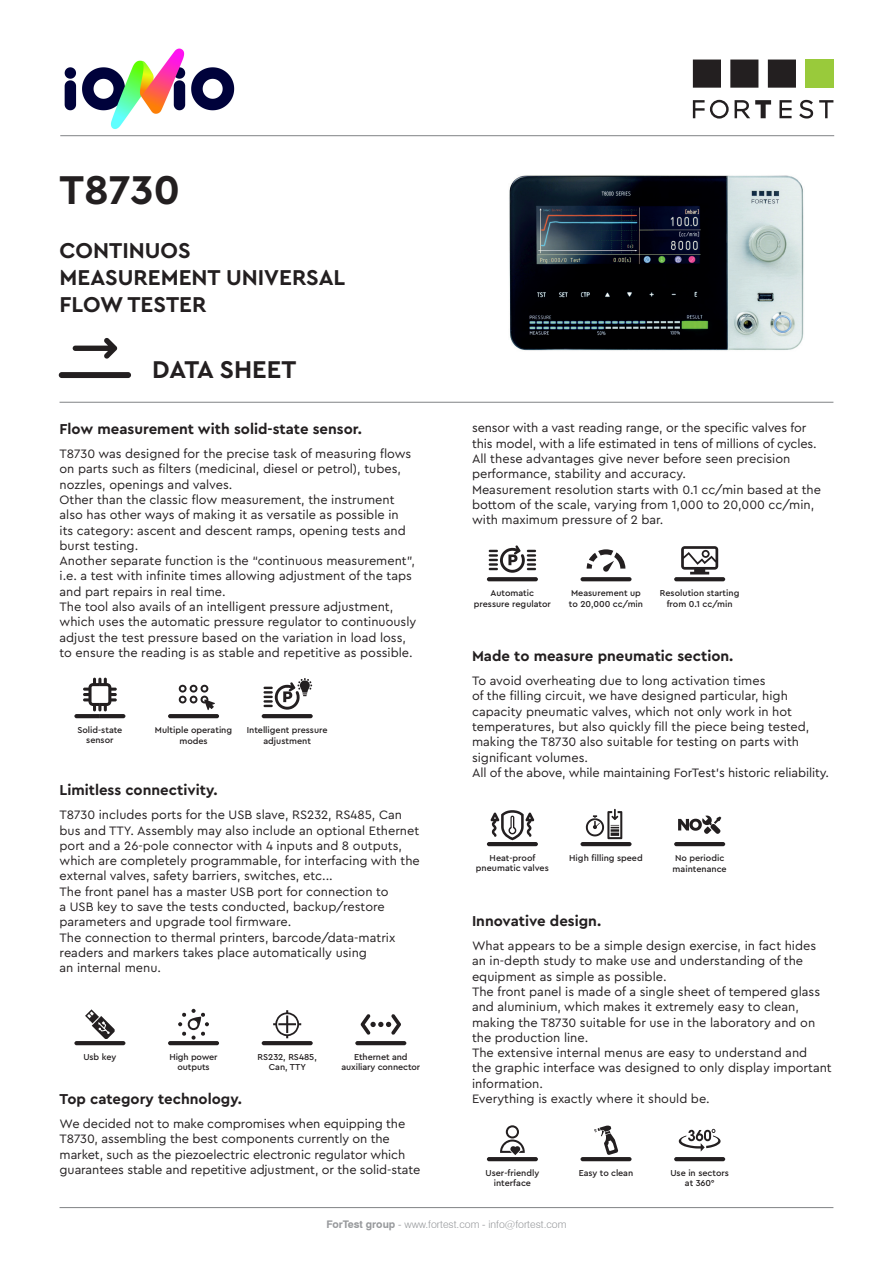
<style>
.page{position:relative;width:893px;height:1263px;background:#fff}
.page>*{position:absolute;margin:0;border:0;box-sizing:border-box;transform-origin:0 0}
.t1{font:700 42px "Cera Pro";color:#231f20}
.t2{font:700 25.35px "Cera Pro";color:#231f20}
.t3{font:700 22.5px "Cera Pro";color:#231f20}
.t4{font:700 15px "Cera Pro";color:#231f20}
.t5{font:12.75px/15.3px "Cera Pro";color:#231f20}
.t6{font:300 10.5px "Swiss 721 BT";color:#97999c}
.t7{font:500 9px/10.8px "Cera Pro";color:#231f20;text-align:center}
.s1{font-weight:700}
</style>
<div class="page">
<img style="left:60px;top:48px;width:178px;height:89px">
<hr style="left:60px;top:1207px;width:773px;height:1px;background:#808285">
<hr style="left:60px;top:135px;width:774px;height:1px;background:#808285">
<svg style="left:693px;top:100px;width:140px;height:19px"></svg>
<svg style="left:693px;top:60px;width:103px;height:28px"></svg>
<div style="left:805px;top:60px;width:28px;height:28px;background:#99ca3b"></div>
<svg style="left:73px;top:338px;width:44px;height:21px"></svg>
<div style="left:59px;top:372px;width:72px;height:6px;background:#231f20;border-radius:3px"></div>
<hr style="left:60px;top:402px;width:773px;height:1px;background:#808285">
<svg style="left:74px;top:1009px;width:51px;height:36px"></svg>
<hr style="left:168px;top:1041px;width:51px;height:4px;background:#231f20;border-radius:2px">
<svg style="left:178px;top:1009px;width:31px;height:31px"></svg>
<hr style="left:262px;top:1041px;width:51px;height:4px;background:#231f20;border-radius:2px">
<svg style="left:273px;top:1010px;width:28px;height:28px"></svg>
<hr style="left:355px;top:1041px;width:51px;height:4px;background:#231f20;border-radius:2px">
<svg style="left:361px;top:1014px;width:40px;height:21px"></svg>
<svg style="left:168px;top:685px;width:51px;height:33px"></svg>
<hr style="left:262px;top:714px;width:51px;height:4px;background:#231f20;border-radius:2px">
<svg style="left:263px;top:678px;width:49px;height:32px"></svg>
<svg style="left:487px;top:577px;width:51px;height:4px"></svg>
<svg style="left:489px;top:545px;width:47px;height:28px"></svg>
<svg style="left:580px;top:577px;width:52px;height:4px"></svg>
<svg style="left:587px;top:549px;width:38px;height:23px"></svg>
<svg style="left:674px;top:577px;width:51px;height:4px"></svg>
<svg style="left:681px;top:546px;width:37px;height:28px"></svg>
<hr style="left:674px;top:842px;width:51px;height:4px;background:#231f20;border-radius:2px">
<svg style="left:678px;top:815px;width:43px;height:19px"></svg>
<svg style="left:580px;top:809px;width:52px;height:37px"></svg>
<svg style="left:487px;top:810px;width:51px;height:36px"></svg>
<hr style="left:487px;top:1157px;width:51px;height:4px;background:#231f20;border-radius:2px">
<svg style="left:500px;top:1125px;width:25px;height:30px"></svg>
<svg style="left:580px;top:1125px;width:52px;height:36px"></svg>
<svg style="left:674px;top:1157px;width:51px;height:4px"></svg>
<svg style="left:679px;top:1129px;width:42px;height:22px"></svg>
<svg style="left:74px;top:678px;width:51px;height:40px"></svg>
<img style="left:509px;top:175px;width:295px;height:176px">
<p class="t1" style="left:60px;top:162px;width:122px">T8730</p>
<p class="t3" style="left:60px;top:236px;width:133px">CONTINUOS</p>
<p class="t3" style="left:60px;top:263px;width:287px">MEASUREMENT UNIVERSAL</p>
<p class="t3" style="left:60px;top:290px;width:148px">FLOW TESTER</p>
<h2 class="t2" style="left:152px;top:353px;width:145px">DATA SHEET</h2>
<p class="t4" style="left:60px;top:419px;width:304px">Flow measurement with solid-state sensor.</p>
<p class="t5" style="left:60px;top:445px;width:353px">T8730 was designed for the precise task of measuring flows on parts such as filters (medicinal, diesel or petrol), tubes, nozzles, openings and valves.</p>
<p class="t5" style="left:60px;top:491px;width:348px">Other than the classic flow measurement, the instrument also has other ways of making it as versatile as possible in its category: ascent and descent ramps, opening tests and burst testing.</p>
<p class="t5" style="left:60px;top:553px;width:357px">Another separate function is the “continuous measurement”, i.e. a test with infinite times allowing adjustment of the taps and part repairs in real time.</p>
<p class="t5" style="left:60px;top:598px;width:358px">The tool also avails of an intelligent pressure adjustment, which uses the automatic pressure regulator to continuously adjust the test pressure based on the variation in load loss, to ensure the reading is as stable and repetitive as possible.</p>
<p class="t7" style="left:77px;top:724px;width:47px">Solid-state</p>
<p class="t7" style="left:86px;top:735px;width:29px">sensor</p>
<p class="t7" style="left:155px;top:724px;width:79px">Multiple operating modes</p>
<p class="t7" style="left:247px;top:724px;width:82px">Intelligent pressure adjustment</p>
<p class="t4" style="left:60px;top:780px;width:160px">Limitless connectivity.</p>
<p class="t5" style="left:60px;top:807px;width:362px">T8730 includes ports for the USB slave, RS232, RS485, Can bus and TTY. Assembly may also include an optional Ethernet port and a 26-pole connector with 4 inputs and 8 outputs, which are completely programmable, for interfacing with the external valves, safety barriers, switches, etc...</p>
<p class="t5" style="left:60px;top:883px;width:331px">The front panel has a master USB port for connection to a USB key to save the tests conducted, backup/restore parameters and upgrade tool firmware.</p>
<p class="t5" style="left:60px;top:929px;width:337px">The connection to thermal printers, barcode/data-matrix readers and markers takes place automatically using</p>
<p class="t5" style="left:60px;top:960px;width:103px">an internal menu.</p>
<p class="t7" style="left:83px;top:1051px;width:35px">Usb key</p>
<p class="t7" style="left:169px;top:1051px;width:50px">High power</p>
<p class="t7" style="left:177px;top:1062px;width:34px">outputs</p>
<p class="t7" style="left:341px;top:1051px;width:80px">Ethernet and auxiliary connector</p>
<p class="t7" style="left:258px;top:1051px;width:61px">RS232, RS485,<br>Can, TTY</p>
<p class="t4" style="left:60px;top:1089px;width:184px">Top category technology.</p>
<p class="t5" style="left:60px;top:1115px;width:362px">We decided not to make compromises when equipping the T8730, assembling the best components currently on the market, such as the piezoelectric electronic regulator which guarantees stable and repetitive adjustment, or the solid-state</p>
<p class="t5" style="left:472px;top:420px;width:336px">sensor with a vast reading range, or the specific valves for</p>
<p class="t5" style="left:472px;top:435px;width:346px">this model, with a life estimated in tens of millions of cycles.</p>
<p class="t5" style="left:472px;top:450px;width:320px">All these advantages give never before seen precision performance, stability and accuracy.</p>
<p class="t5" style="left:472px;top:481px;width:351px">Measurement resolution starts with 0.1 cc/min based at the bottom of the scale, varying from 1,000 to 20,000 cc/min, with maximum pressure of 2 bar.</p>
<p class="t7" style="left:474px;top:587px;width:79px">Automatic pressure regulator</p>
<p class="t7" style="left:569px;top:587px;width:76px;text-align:left">Measurement up to 20,000 cc/min</p>
<p class="t7" style="left:660px;top:587px;width:81px">Resolution starting from 0.1 cc/min</p>
<p class="t4" style="left:472px;top:646px;width:263px">Made to measure pneumatic section.</p>
<p class="t5" style="left:472px;top:673px;width:295px">To avoid overheating due to long activation times</p>
<p class="t5" style="left:472px;top:688px;width:339px">of the filling circuit, we have designed particular, high capacity pneumatic valves, which not only work in hot temperatures, but also quickly fill the piece being tested, making the T8730 also suitable for testing on parts with significant volumes.</p>
<p class="t5" style="left:472px;top:764px;width:359px">All of the above, while maintaining ForTest’s historic reliability.</p>
<p class="t7" style="left:476px;top:852px;width:74px">Heat-proof pneumatic valves</p>
<p class="t7" style="left:569px;top:852px;width:75px">High filling speed</p>
<p class="t7" style="left:673px;top:852px;width:56px;text-align:left">No periodic maintenance</p>
<p class="t4" style="left:472px;top:911px;width:131px">Innovative design.</p>
<p class="t5" style="left:472px;top:937px;width:346px">What appears to be a simple design exercise, in fact hides</p>
<p class="t5" style="left:472px;top:953px;width:333px">an in-depth study to make use and understanding of the equipment as simple as possible.</p>
<p class="t5" style="left:472px;top:983px;width:350px">The front panel is made of a single sheet of tempered glass and aluminium, which makes it extremely easy to clean, making the T8730 suitable for use in the laboratory and on the production line.</p>
<p class="t5" style="left:472px;top:1045px;width:337px">The extensive internal menus are easy to understand and</p>
<p class="t5" style="left:472px;top:1060px;width:361px">the graphic interface was designed to only display important information.</p>
<p class="t5" style="left:472px;top:1090px;width:239px">Everything is exactly where it should be.</p>
<p class="t7" style="left:486px;top:1167px;width:55px">User-friendly interface</p>
<p class="t7" style="left:579px;top:1167px;width:56px">Easy to clean</p>
<p class="t7" style="left:670px;top:1167px;width:60px">Use in sectors</p>
<p class="t7" style="left:685px;top:1177px;width:31px">at 360°</p>
<p class="t6" style="left:326px;top:1218px;width:242px"><span class="s1">ForTest group</span> - www.fortest.com - info@fortest.com</p>
</div>
